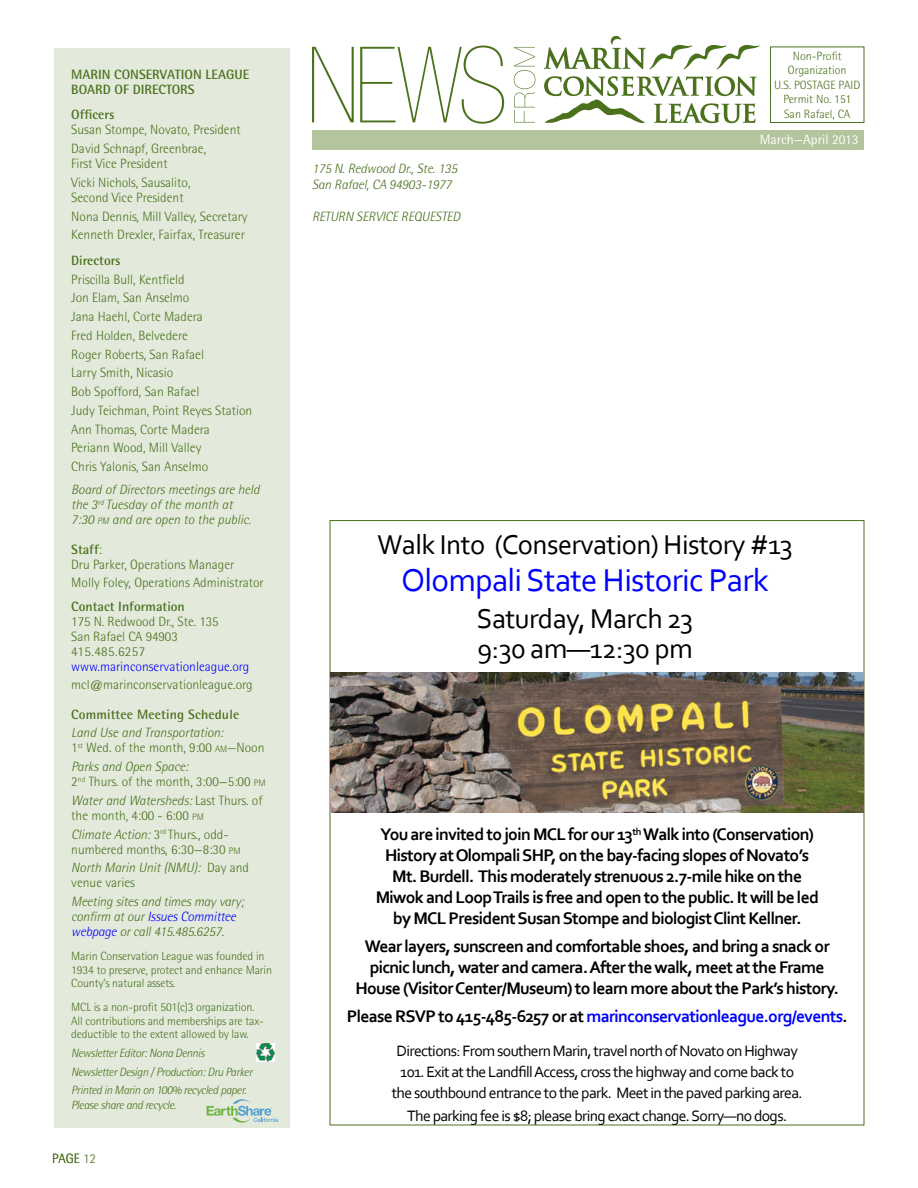
<style>
.page{position:relative;width:918px;height:1188px;background:#fff}
.page>*{position:absolute;margin:0;border:0;box-sizing:border-box;transform-origin:0 0}
.t1{font:33px "Corbel";letter-spacing:-.02em;color:#00f}
.t2{font:28.5px/30px "Corbel";letter-spacing:-.02em;color:#000}
.t3{font:700 17.7px/21px "Corbel";letter-spacing:-.04em;color:#000;text-align:center}
.t4{font:700 17.7px "Corbel";letter-spacing:-.04em;color:#00f}
.t5{font:15.75px/21px "Corbel";letter-spacing:-.04em;color:#000;text-align:center}
.t6{font:300 13.5px/18.8px "Rotis Semi Sans Std";color:#4b711d}
.t7{font:italic 300 13.5px/15px "Rotis Semi Sans Std";letter-spacing:-.01em;color:#4b711d}
.t8{font:700 13.5px "Rotis Semi Sans Std";color:#4b711d}
.t9{font:300 13.5px "Rotis Semi Sans Std";color:#00f}
.t10{font:13.5px "Rotis Semi Sans Std";color:#fff}
.t11{font:300 12px/13.5px "Rotis Semi Sans Std";letter-spacing:-.01em;color:#4b711d}
.t12{font:italic 300 12px/18.8px "Rotis Semi Sans Std";letter-spacing:-.03em;color:#4b711d}
.s1{font-size:9.45px}
.s2{font-weight:700}
.s3{font-style:normal}
.s4{font-style:normal;font-size:9.45px}
.s5{font-style:italic}
.s6{color:#00f}
.s7{color:#000}
</style>
<div class="page">
<div style="left:54px;top:48px;width:235px;height:1080px;background:#e3eadc"></div>
<svg style="left:544px;top:76px;width:213px;height:47px"></svg>
<svg style="left:544px;top:35px;width:216px;height:34px"></svg>
<div style="left:312px;top:130px;width:552px;height:19px;background:#b4c49c"></div>
<svg style="left:514px;top:47px;width:21px;height:76px"></svg>
<svg style="left:312px;top:46px;width:192px;height:78px"></svg>
<div style="left:770px;top:47px;width:94px;height:76px;border:1px solid #4b711d"></div>
<img style="left:256px;top:1043px;width:18px;height:18px">
<svg style="left:207px;top:1099px;width:71px;height:24px"></svg>
<img style="left:330px;top:672px;width:534px;height:140px">
<p class="t8" style="left:71px;top:66px;width:59px">Marin Conservat</p>
<p class="t8" style="left:181px;top:66px;width:39px">ion League</p>
<p class="t8" style="left:71px;top:81px;width:17px">Board</p>
<p class="t8" style="left:115px;top:81px;width:38px">of Directors</p>
<p class="t8" style="left:71px;top:107px;width:45px">Officers</p>
<p class="t6" style="left:71px;top:120px;width:171px">Susan Stompe, Novato, President<br>David Schnapf, Greenbrae,</p>
<p class="t6" style="left:71px;top:154px;width:121px">First Vice President<br>Vicki Nichols, Sausalito,</p>
<p class="t6" style="left:71px;top:188px;width:178px">Second Vice President<br>Nona Dennis, Mill Valley, Secretary<br>Kenneth Drexler, Fairfax, Treasurer</p>
<p class="t8" style="left:71px;top:252px;width:51px">Directors</p>
<p class="t6" style="left:71px;top:270px;width:183px">Priscilla Bull, Kentfield<br>Jon Elam, San Anselmo<br>Jana Haehl, Corte Madera<br>Fred Holden, Belvedere<br>Roger Roberts, San Rafael<br>Larry Smith, Nicasio<br>Bob Spofford, San Rafael<br>Judy Teichman, Point Reyes Station<br>Ann Thomas, Corte Madera<br>Periann Wood, Mill Valley<br>Chris Yalonis, San Anselmo</p>
<p class="t7" style="left:71px;top:482px;width:190px">Board of Directors meetings are held the 3<sup>rd</sup> Tuesday of the month at<br>7:30 <span class="s1">pm</span> and are open to the public.</p>
<p class="t6" style="left:71px;top:542px;width:165px;line-height:15px"><span class="s2">Staff</span>:<br>Dru Parker, Operations Manager</p>
<p class="t6" style="left:71px;top:574px;width:194px">Molly Foley, Operations Administrator</p>
<p class="t8" style="left:71px;top:598px;width:115px">Contact I nformation</p>
<p class="t6" style="left:71px;top:614px;width:149px;line-height:15px">175 N. Redwood Dr., Ste. 135<br>San Rafael CA 94903<br>415.485.6257</p>
<p class="t9" style="left:71px;top:658px;width:180px">www.marinconservationleague.org</p>
<p class="t6" style="left:71px;top:675px;width:183px">mcl@marinconservationleague.org</p>
<p class="t8" style="left:71px;top:706px;width:170px">Committee Meeting Schedule</p>
<p class="t7" style="left:71px;top:725px;width:195px">Land Use and Transportation:<br><span class="s3">1</span><sup>st</sup> <span class="s3">Wed. of the month, 9:00</span> <span class="s4">AM</span><span class="s3">—Noon</span></p>
<p class="t6" style="left:71px;top:759px;width:196px;line-height:15px"><span class="s5">Parks and Open Space:<br></span>2<sup>nd</sup> Thurs. of the month, 3:00—5:00 <span class="s1">PM</span></p>
<p class="t6" style="left:71px;top:793px;width:193px;line-height:15px"><span class="s5">Water and Watersheds:</span> Last Thurs. of the month, 4:00 - 6:00 <span class="s1">PM</span></p>
<p class="t6" style="left:71px;top:827px;width:171px;line-height:15px"><span class="s5">Climate Action:</span> 3<sup>rd</sup> Thurs., odd&shy;numbered months, 6:30—8:30 <span class="s1">PM</span></p>
<p class="t7" style="left:71px;top:860px;width:179px">North Marin Unit (NMU): <span class="s3">Day and venue varies</span></p>
<p class="t7" style="left:71px;top:894px;width:174px">Meeting sites and times may vary; confirm at our <span class="s6">Issues Committee webpage</span> or call 415.485.6257.</p>
<p class="t11" style="left:71px;top:949px;width:202px">Marin Conservation League was founded in<br>1934 to preserve, protect and enhance Marin<br>County’s natural assets.</p>
<p class="t11" style="left:71px;top:1000px;width:194px">MCL is a non-profit 501(c)3 organization.<br>All contributions and memberships are tax&shy;deductible to the extent allowed by law.</p>
<p class="t12" style="left:71px;top:1043px;width:183px">Newsletter Editor: Nona Dennis<br>Newsletter Design / Production: Dru Parker<br>Printed in Marin on 100% recycled paper.</p>
<p class="t12" style="left:71px;top:1096px;width:106px">Please share and recycle.</p>
<p class="t6" style="left:52px;top:1149px;width:45px">PAGE 12</p>
<p class="t7" style="left:312px;top:160px;width:147px;line-height:16.2px">175 N. Redwood Dr., Ste. 135<br>San Rafael, CA 94903-1977</p>
<p class="t7" style="left:312px;top:209px;width:150px">RETURN SERVICE REQUESTED</p>
<p class="t11" style="left:774px;top:49px;width:88px;line-height:14.4px;text-align:center">Non-Profit<br>Organization<br>U.S. POSTAGE PAID<br>Permit No. 151<br>San Rafael, CA</p>
<p class="t10" style="left:760px;top:132px;width:100px">March—April 2013</p>
<h2 class="t2" style="left:377px;top:529px;width:417px">Walk Into (Conservation) History #13</h2>
<h1 class="t1" style="left:401px;top:560px;width:369px">Olompali State Historic Park</h1>
<h2 class="t2" style="left:477px;top:603px;width:218px">Saturday, March 23<br>9:30 am—12:30 pm</h2>
<p class="t3" style="left:376px;top:824px;width:445px">You are invited to join MCL for our 13<sup>th</sup> Walk into (Conservation)<br>History at Olompali SHP, on the bay-facing slopes of Novato’s Mt. Burdell. This moderately strenuous 2.7-mile hike on the Miwok and Loop Trails is free and open to the public. It will be led by MCL President Susan Stompe and biologist Clint Kellner.</p>
<h3 class="t3" style="left:356px;top:935px;width:485px">Wear layers, sunscreen and comfortable shoes, and bring a snack or picnic lunch, water and camera. After the walk, meet at the Frame<br>House (Visitor Center/Museum) to learn more about the Park’s history.</h3>
<h3 class="t4" style="left:347px;top:1005px;width:503px"><span class="s7">Please RSVP to 415-485-6257 or at</span> marinconservationleague.org/events<span class="s7">.</span></h3>
<p class="t5" style="left:392px;top:1040px;width:412px">Directions: From southern Marin, travel north of Novato on Highway<br>101. Exit at the Landfill Access, cross the highway and come back to the southbound entrance to the park. Meet in the paved parking area.</p>
<p class="t5" style="left:407px;top:1105px;width:382px">The parking fee is $8; please bring exact change. Sorry—no dogs.</p>
</div>
